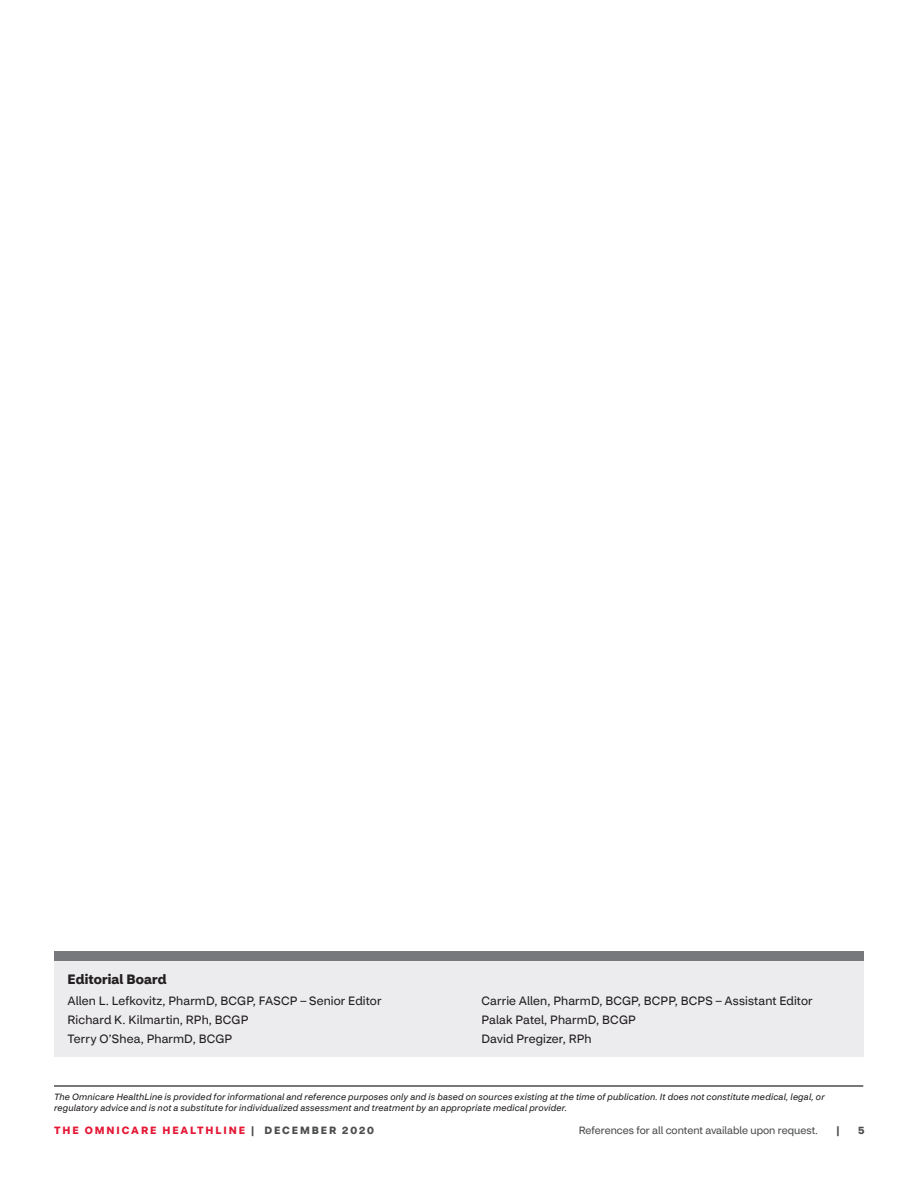
<style>
.page{position:relative;width:918px;height:1188px;background:#fff}
.page>*{position:absolute;margin:0;border:0;box-sizing:border-box;transform-origin:0 0}
.t1{font:700 13.5px "CVS Health Sans";letter-spacing:.01em;color:#231f20}
.t2{font:12px/18.8px "CVS Health Sans";letter-spacing:.01em;color:#231f20}
.t3{font:10.5px "CVS Health Sans";color:#4b4c4d}
.t4{font:700 10.5px "CVS Health Sans";letter-spacing:.18em;color:#e51836}
.t5{font:700 10.5px "CVS Health Sans";color:#4b4c4d}
.t6{font:italic 9px/10.8px "CVS Health Sans";letter-spacing:.02em;color:#231f20}
.s1{color:#4b4c4d}
</style>
<div class="page">
<hr style="left:54px;top:1085px;width:809px;height:2px;background:#4b4c4d">
<div style="left:54px;top:961px;width:810px;height:96px;background:#ececee"></div>
<div style="left:54px;top:951px;width:810px;height:10px;background:#76787b"></div>
<h1 class="t1" style="left:67px;top:971px;width:101px">Editorial Board</h1>
<h2 class="t2" style="left:67px;top:992px;width:316px">Allen L. Lefkovitz, PharmD, BCGP, FASCP – Senior Editor<br>Richard K. Kilmartin, RPh, BCGP<br>Terry O’Shea, PharmD, BCGP</h2>
<h2 class="t2" style="left:481px;top:992px;width:333px">Carrie Allen, PharmD, BCGP, BCPP, BCPS – Assistant Editor<br>Palak Patel, PharmD, BCGP<br>David Pregizer, RPh</h2>
<p class="t6" style="left:54px;top:1092px;width:772px">The Omnicare HealthLine is provided for informational and reference purposes only and is based on sources existing at the time of publication. It does not constitute medical, legal, or regulatory advice and is not a substitute for individualized assessment and treatment by an appropriate medical provider.</p>
<p class="t3" style="left:579px;top:1124px;width:241px">References for all content available upon request.</p>
<p class="t4" style="left:54px;top:1123px;width:321px">THE OMNICARE HEALTHLINE <span class="s1">| DECEMBER 2020</span></p>
<p class="t5" style="left:836px;top:1123px;width:5px">|</p>
<p class="t5" style="left:858px;top:1123px;width:8px">5</p>
</div>
